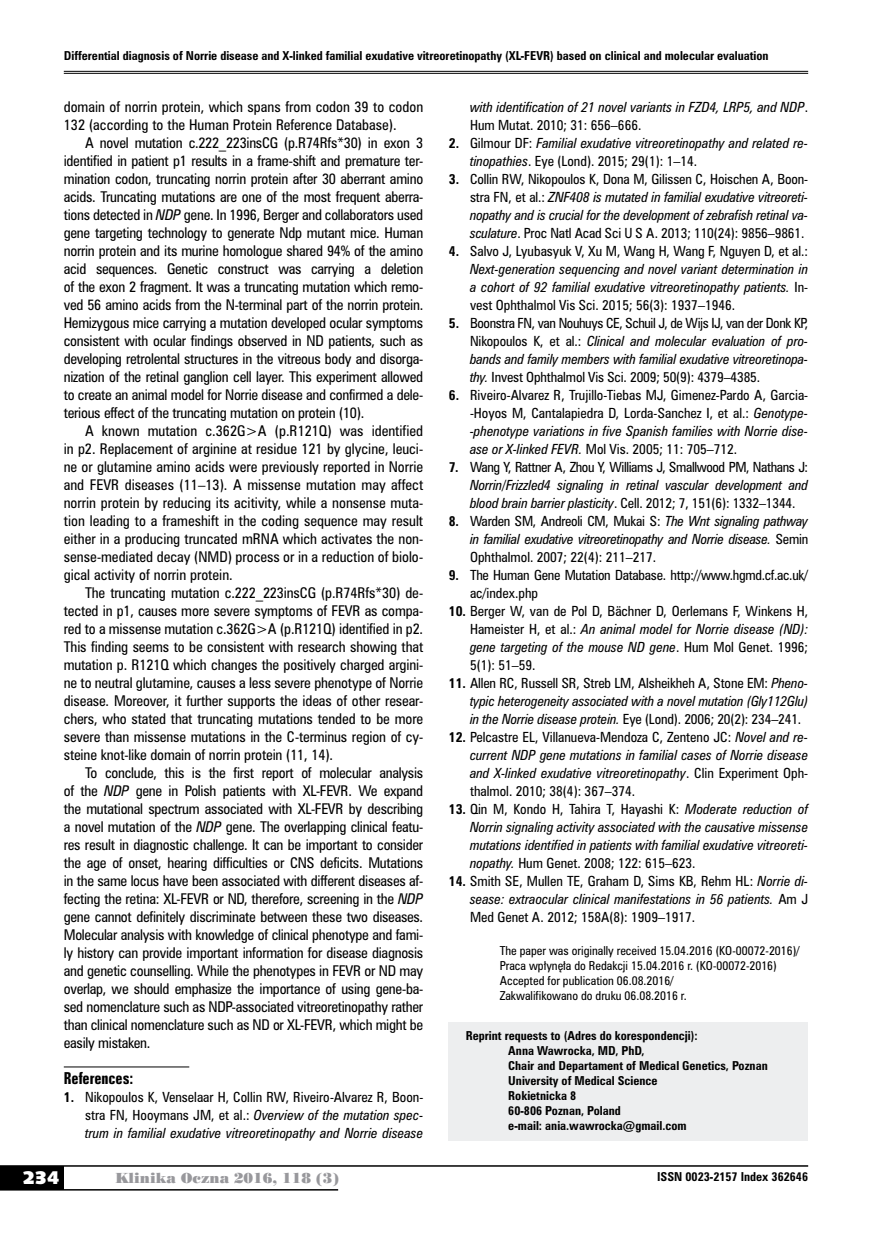
<style>
.page{position:relative;width:872px;height:1234px;background:#fff}
.page>*{position:absolute;margin:0;border:0;box-sizing:border-box;transform-origin:0 0}
.t1{font:18px "Humanst 531 U Blk PL";color:#fff}
.t2{font:15px "Zurich Bd X Cn PL";color:#000}
.t3{font:13.5px/18px "Zurich Cn PL";letter-spacing:-.01em;color:#000;text-align:justify}
.t4{font:13.5px "Poster Bodoni PL";color:#98989c}
.t5{font:italic 12.75px/18px "Zurich Cn PL";color:#000;text-align:justify}
.t6{font:12.75px/18px "Zurich Cn PL";color:#000;text-align:justify}
.t7{font:12.75px/18px "Zurich Cn PL";letter-spacing:-.02em;color:#000}
.t8{font:700 11.25px/15px "Zurich Cn PL";color:#000}
.t9{font:11.25px/15px "Zurich Cn PL";color:#000}
.s1{font-style:italic}
.s2{font-weight:700;font-style:normal}
.s3{font-style:normal}
.s4{font-weight:700}
</style>
<div class="page">
<div style="left:0;top:1165px;width:64px;height:24px;background:#000"></div>
<hr style="left:0;top:1164px;width:808px;height:2px;background:#000">
<hr style="left:0;top:1188px;width:338px;height:2px;background:#000">
<hr style="left:64px;top:71px;width:744px;height:1px;background:#000">
<hr style="left:64px;top:73px;width:744px;height:1px;background:#000">
<hr style="left:64px;top:1066px;width:125px;height:1px;background:#000">
<div style="left:449px;top:1021px;width:359px;height:119px;background:#edeeef"></div>
<p class="t8" style="left:64px;top:48px;width:706px">Differential diagnosis of Norrie disease and X-linked familial exudative vitreoretinopathy (XL-FEVR) based on clinical and molecular evaluation</p>
<p class="t3" style="left:64px;top:97px;width:361px">domain of norrin protein, which spans from codon 39 to codon<br>132 (according to the Human Protein Reference Database).</p>
<p class="t3" style="left:64px;top:133px;width:361px;text-indent:21px">A novel mutation c.222_223insCG (p.R74Rfs*30) in exon 3 identified in patient p1 results in a frame-shift and premature ter&shy;mination codon, truncating norrin protein after 30 aberrant amino acids. Truncating mutations are one of the most frequent aberra&shy;tions detected in <span class="s1">NDP</span> gene. In 1996, Berger and collaborators used gene targeting technology to generate Ndp mutant mice. Human norrin protein and its murine homologue shared 94% of the amino acid sequences. Genetic construct was carrying a deletion of the exon 2 fragment. It was a truncating mutation which remo&shy;ved 56 amino acids from the N-terminal part of the norrin protein.<br>Hemizygous mice carrying a mutation developed ocular symptoms consistent with ocular findings observed in ND patients, such as developing retrolental structures in the vitreous body and disorga&shy;nization of the retinal ganglion cell layer. This experiment allowed to create an animal model for Norrie disease and confirmed a dele&shy;terious effect of the truncating mutation on protein (10).</p>
<p class="t3" style="left:64px;top:421px;width:361px;text-indent:21px">A known mutation c.362G&gt;A (p.R121Q) was identified in p2. Replacement of arginine at residue 121 by glycine, leuci&shy;ne or glutamine amino acids were previously reported in Norrie and FEVR diseases (11–13). A missense mutation may affect norrin protein by reducing its acitivity, while a nonsense muta&shy;tion leading to a frameshift in the coding sequence may result either in a producing truncated mRNA which activates the non&shy;sense-mediated decay (NMD) process or in a reduction of biolo&shy;gical activity of norrin protein.</p>
<p class="t3" style="left:64px;top:583px;width:361px;text-indent:21px">The truncating mutation c.222_223insCG (p.R74Rfs*30) de&shy;tected in p1, causes more severe symptoms of FEVR as compa&shy;red to a missense mutation c.362G&gt;A (p.R121Q) identified in p2.<br>This finding seems to be consistent with research showing that mutation p. R121Q which changes the positively charged argini&shy;ne to neutral glutamine, causes a less severe phenotype of Norrie disease. Moreover, it further supports the ideas of other resear&shy;chers, who stated that truncating mutations tended to be more severe than missense mutations in the C-terminus region of cy&shy;steine knot-like domain of norrin protein (11, 14).</p>
<p class="t3" style="left:64px;top:763px;width:361px;text-indent:21px">To conclude, this is the first report of molecular analysis of the <span class="s1">NDP</span> gene in Polish patients with XL-FEVR. We expand the mutational spectrum associated with XL-FEVR by describing a novel mutation of the <span class="s1">NDP</span> gene. The overlapping clinical featu&shy;res result in diagnostic challenge. It can be important to consider the age of onset, hearing difficulties or CNS deficits. Mutations in the same locus have been associated with different diseases af&shy;fecting the retina: XL-FEVR or ND, therefore, screening in the <span class="s1">NDP </span>gene cannot definitely discriminate between these two diseases.<br>Molecular analysis with knowledge of clinical phenotype and fami&shy;ly history can provide important information for disease diagnosis and genetic counselling. While the phenotypes in FEVR or ND may overlap, we should emphasize the importance of using gene-ba&shy;sed nomenclature such as NDP-associated vitreoretinopathy rather than clinical nomenclature such as ND or XL-FEVR, which might be easily mistaken.</p>
<p class="t2" style="left:64px;top:1068px;width:71px">References:</p>
<p class="t5" style="left:85px;top:1087px;width:340px;text-indent:-21px"><span class="s2">1.</span> <span class="s3">Nikopoulos K, Venselaar H, Collin RW, Riveiro-Alvarez R, Boon&shy;stra FN, Hooymans JM, et al.:</span> Overview of the mutation spec&shy;trum in familial exudative vitreoretinopathy and Norrie disease</p>
<p class="t5" style="left:470px;top:97px;width:340px">with identification of 21 novel variants in FZD4, LRP5, and NDP<span class="s3">.<br>Hum Mutat. 2010; 31: 656–666.</span></p>
<p class="t5" style="left:470px;top:133px;width:340px;text-indent:-21px"><span class="s2">2.</span> <span class="s3">Gilmour DF:</span> Familial exudative vitreoretinopathy and related re&shy;tinopathies<span class="s3">. Eye (Lond). 2015; 29(1): 1–14.</span></p>
<p class="t5" style="left:470px;top:169px;width:340px;text-indent:-21px"><span class="s2">3.</span> <span class="s3">Collin RW, Nikopoulos K, Dona M, Gilissen C, Hoischen A, Boon&shy;stra FN, et al.:</span> ZNF408 is mutated in familial exudative vitreoreti&shy;nopathy and is crucial for the development of zebrafish retinal va&shy;sculature<span class="s3">. Proc Natl Acad Sci U S A. 2013; 110(24): 9856–9861.</span></p>
<p class="t5" style="left:470px;top:241px;width:340px;text-indent:-21px"><span class="s2">4.</span> <span class="s3">Salvo J, Lyubasyuk V, Xu M, Wang H, Wang F, Nguyen D, et al.:<br></span>Next-generation sequencing and novel variant determination in a cohort of 92 familial exudative vitreoretinopathy patients. <span class="s3">In&shy;vest Ophthalmol Vis Sci. 2015; 56(3): 1937–1946.</span></p>
<p class="t6" style="left:470px;top:313px;width:340px;text-indent:-21px"><span class="s4">5.</span> Boonstra FN, van Nouhuys CE, Schuil J, de Wijs IJ, van der Donk KP, Nikopoulos K, et al.: <span class="s1">Clinical and molecular evaluation of pro&shy;bands and family members with familial exudative vitreoretinopa&shy;thy.</span> Invest Ophthalmol Vis Sci. 2009; 50(9): 4379–4385.</p>
<p class="t6" style="left:470px;top:385px;width:340px;text-indent:-21px"><span class="s4">6.</span> Riveiro-Alvarez R, Trujillo-Tiebas MJ, Gimenez-Pardo A, Garcia--Hoyos M, Cantalapiedra D, Lorda-Sanchez I, et al.: <span class="s1">Genotype--phenotype variations in five Spanish families with Norrie dise&shy;ase or X-linked FEVR.</span> Mol Vis. 2005; 11: 705–712.</p>
<p class="t5" style="left:470px;top:458px;width:340px;text-indent:-21px"><span class="s2">7.</span> <span class="s3">Wang Y, Rattner A, Zhou Y, Williams J, Smallwood PM, Nathans J:<br></span>Norrin/Frizzled4 signaling in retinal vascular development and blood brain barrier plasticity<span class="s3">. Cell. 2012; 7, 151(6): 1332–1344.</span></p>
<p class="t5" style="left:470px;top:512px;width:340px;text-indent:-21px"><span class="s2">8.</span> <span class="s3">Warden SM, Andreoli CM, Mukai S:</span> The Wnt signaling pathway in familial exudative vitreoretinopathy and Norrie disease. <span class="s3">Semin Ophthalmol. 2007; 22(4): 211–217.</span></p>
<p class="t7" style="left:470px;top:566px;width:340px;text-indent:-21px"><span class="s4">9.</span> The Human Gene Mutation Database. http://www.hgmd.cf.ac.uk/ ac/index.php</p>
<p class="t6" style="left:470px;top:602px;width:340px;text-indent:-21px"><span class="s4">10.</span> Berger W, van de Pol D, Bächner D, Oerlemans F, Winkens H, Hameister H, et al.: <span class="s1">An animal model for Norrie disease (ND): gene targeting of the mouse ND gene</span>. Hum Mol Genet. 1996; 5(1): 51–59.</p>
<p class="t5" style="left:470px;top:674px;width:340px;text-indent:-21px"><span class="s2">11.</span> <span class="s3">Allen RC, Russell SR, Streb LM, Alsheikheh A, Stone EM:</span> Pheno&shy;typic heterogeneity associated with a novel mutation (Gly112Glu) in the Norrie disease protein. <span class="s3">Eye (Lond). 2006; 20(2): 234–241.</span></p>
<p class="t5" style="left:470px;top:728px;width:340px;text-indent:-21px"><span class="s2">12.</span> <span class="s3">Pelcastre EL, Villanueva-Mendoza C, Zenteno JC:</span> Novel and re&shy;current NDP gene mutations in familial cases of Norrie disease and X-linked exudative vitreoretinopathy<span class="s3">. Clin Experiment Oph&shy;thalmol. 2010; 38(4): 367–374.</span></p>
<p class="t5" style="left:470px;top:800px;width:340px;text-indent:-21px"><span class="s2">13.</span> <span class="s3">Qin M, Kondo H, Tahira T, Hayashi K:</span> Moderate reduction of Norrin signaling activity associated with the causative missense mutations identified in patients with familial exudative vitreoreti&shy;nopathy. <span class="s3">Hum Genet. 2008; 122: 615–623.</span></p>
<p class="t6" style="left:470px;top:872px;width:340px;text-indent:-21px"><span class="s4">14.</span> Smith SE, Mullen TE, Graham D, Sims KB, Rehm HL: <span class="s1">Norrie di&shy;sease: extraocular clinical manifestations in 56 patients.</span> Am J Med Genet A. 2012; 158A(8): 1909–1917.</p>
<p class="t9" style="left:500px;top:943px;width:301px">The paper was originally received 15.04.2016 (KO-00072-2016)/ Praca wpłynęła do Redakcji 15.04.2016 r. (KO-00072-2016)<br>Accepted for publication 06.08.2016/<br>Zakwalifikowano do druku 06.08.2016 r.</p>
<p class="t8" style="left:508px;top:1027px;width:261px;text-indent:-43px">Reprint requests to (Adres do korespondencji):<br>Anna Wawrocka, MD, PhD,<br>Chair and Departament of Medical Genetics, Poznan<br>University of Medical Science<br>Rokietnicka 8<br>60-806 Poznan, Poland<br>e-mail: ania.wawrocka@gmail.com</p>
<h1 class="t1" style="left:23px;top:1165px;width:38px">234</h1>
<p class="t4" style="left:115px;top:1168px;width:225px">Klinika Oczna 2016, 118 (3)</p>
<p class="t8" style="left:657px;top:1168px;width:152px">ISSN 0023-2157 Index 362646</p>
</div>
